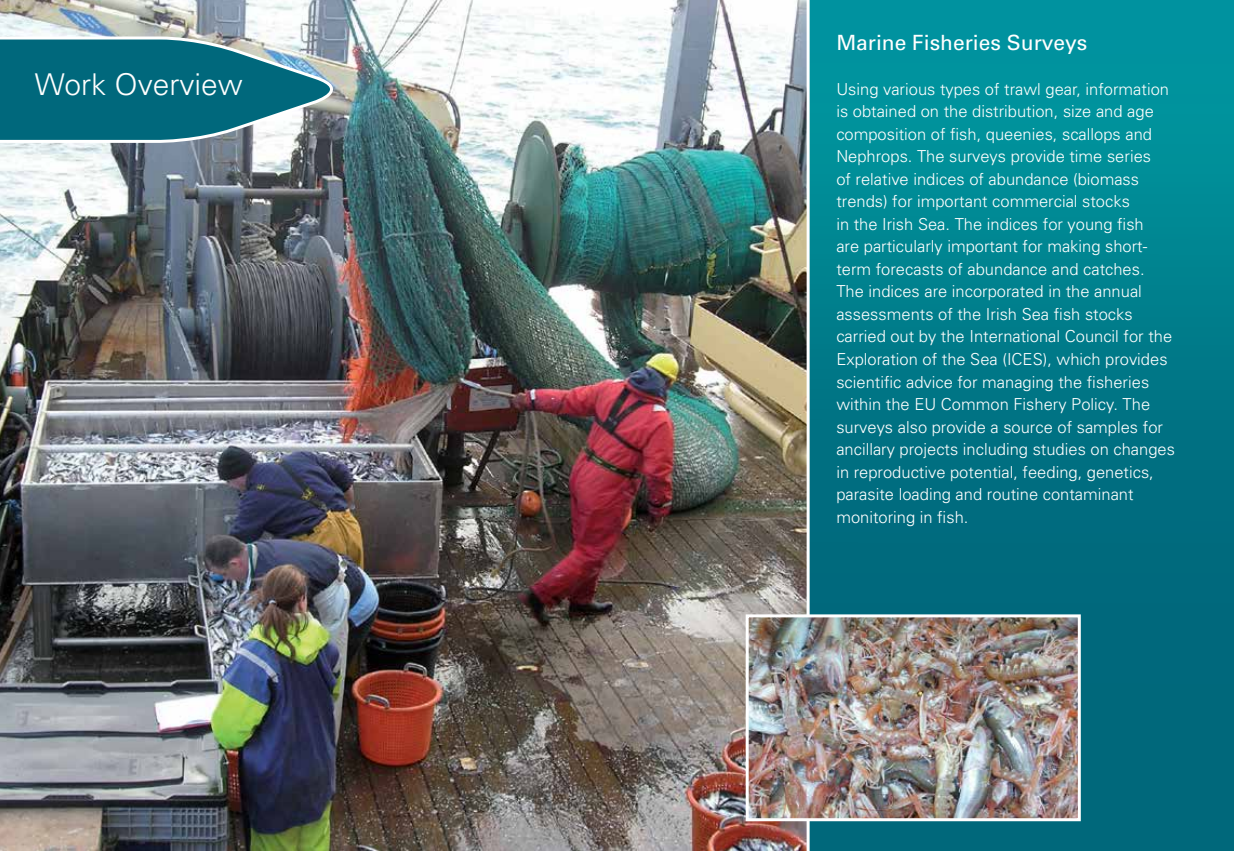
<style>
.page{position:relative;width:1234px;height:851px;background:#fff}
.page>*{position:absolute;margin:0;border:0;box-sizing:border-box;transform-origin:0 0}
.t1{font:300 30px "Univers";color:#fff}
.t2{font:21px "Univers";color:#fff}
.t3{font:300 16.5px/22.5px "Univers";color:#fff}
</style>
<div class="page">
<div style="left:0;top:0;width:1233px;height:850px;background:linear-gradient(to bottom,#00949e,#025e74)"></div>
<img style="left:0;top:0;width:809px;height:850px">
<svg style="left:0;top:35px;width:351px;height:109px;background:#358190"></svg>
<img style="left:749px;top:618px;width:327px;height:199px">
<div style="left:745px;top:614px;width:335px;height:207px;border:3px solid #fff"></div>
<h1 class="t1" style="left:35px;top:66px;width:209px">Work Overview</h1>
<p class="t2" style="left:836px;top:29px;width:252px">Marine Fisheries Surveys</p>
<p class="t3" style="left:836px;top:77px;width:340px">Using various types of trawl gear, information is obtained on the distribution, size and age composition of fish, queenies, scallops and Nephrops. The surveys provide time series<br>of relative indices of abundance (biomass trends) for important commercial stocks<br>in the Irish Sea. The indices for young fish<br>are particularly important for making short&shy;term forecasts of abundance and catches.<br>The indices are incorporated in the annual assessments of the Irish Sea fish stocks carried out by the International Council for the Exploration of the Sea (ICES), which provides scientific advice for managing the fisheries within the EU Common Fishery Policy. The surveys also provide a source of samples for ancillary projects including studies on changes in reproductive potential, feeding, genetics, parasite loading and routine contaminant monitoring in fish.</p>
</div>
